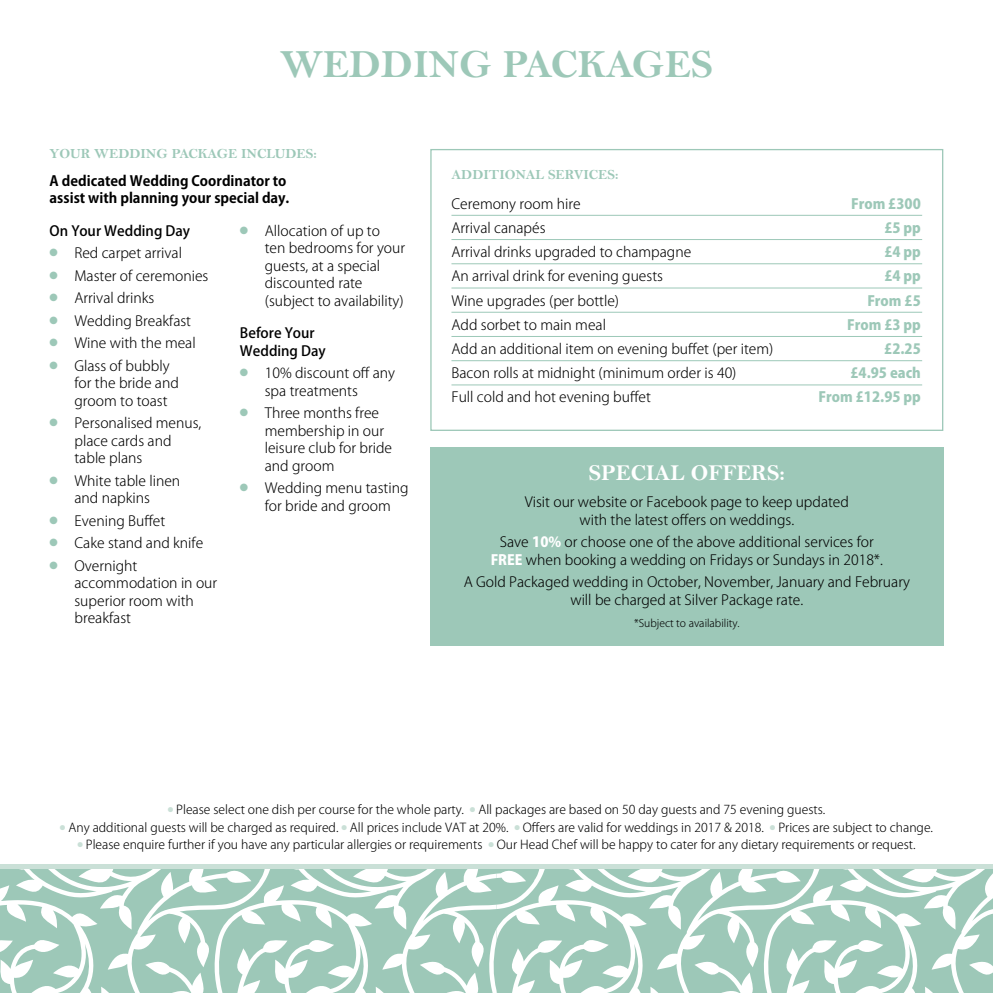
<style>
.page{position:relative;width:993px;height:993px;background:#fff}
.page>*{position:absolute;margin:0;border:0;box-sizing:border-box;transform-origin:0 0}
.t1{font:40.25px "Bell MT Bold";color:#9dc8b8}
.t2{font:22.75px "Bell MT Bold";color:#fff}
.t3{font:300 14px/17.5px "Koz Go Pr 6 N";color:#000}
.t4{font:700 14px/17.5px "Koz Go Pr 6 N";color:#000}
.t5{font:800 14px "Koz Go Pr 6 N";color:#9dc8b8}
.t6{font:14px "Bell MT Bold";color:#9dc8b8}
.t7{font:500 14px/17.5px "Koz Go Pr 6 N";color:#000}
.t8{font:300 12.25px "Koz Go Pr 6 N";color:#000}
.t9{font:300 10.5px "Koz Go Pr 6 N";color:#000}
.s1{color:#9dc8b8}
.s2{font-weight:800;color:#fff}
.s3{color:#cae0d7}
</style>
<div class="page">
<svg style="left:0;top:868px;width:992px;height:124px"></svg>
<div style="left:0;top:863px;width:992px;height:5px;background:#cae0d7"></div>
<hr style="left:451px;top:215px;width:470px;height:1px;background:#9dc8b8">
<hr style="left:451px;top:239px;width:470px;height:1px;background:#9dc8b8">
<hr style="left:451px;top:263px;width:470px;height:1px;background:#9dc8b8">
<hr style="left:451px;top:287px;width:470px;height:1px;background:#9dc8b8">
<hr style="left:451px;top:312px;width:470px;height:1px;background:#9dc8b8">
<hr style="left:451px;top:336px;width:470px;height:1px;background:#9dc8b8">
<hr style="left:451px;top:360px;width:470px;height:1px;background:#9dc8b8">
<hr style="left:451px;top:384px;width:470px;height:1px;background:#9dc8b8">
<div style="left:430px;top:149px;width:513px;height:282px;border:1px solid #9dc8b8"></div>
<div style="left:430px;top:446px;width:513px;height:199px;background:#9dc8b8"></div>
<h1 class="t1" style="left:280px;top:40px;width:434px">WEDDING PACKAGES</h1>
<p class="t6" style="left:50px;top:145px;width:268px">YOUR WEDDING PACKAGE INCLUDES:</p>
<p class="t4" style="left:50px;top:172px;width:241px">A dedicated Wedding Coordinator to assist with planning your special day.</p>
<p class="t7" style="left:50px;top:222px;width:142px">On Your Wedding Day</p>
<p class="t3" style="left:50px;top:244px;width:134px"><span class="s1">●</span> Red carpet arrival</p>
<p class="t3" style="left:50px;top:267px;width:160px"><span class="s1">●</span> Master of ceremonies</p>
<p class="t3" style="left:50px;top:289px;width:106px"><span class="s1">●</span> Arrival drinks</p>
<p class="t3" style="left:50px;top:312px;width:143px"><span class="s1">●</span> Wedding Breakfast</p>
<p class="t3" style="left:50px;top:334px;width:147px"><span class="s1">●</span> Wine with the meal</p>
<p class="t3" style="left:74px;top:357px;width:106px;text-indent:-25px"><span class="s1">●</span> Glass of bubbly for the bride and groom to toast</p>
<p class="t3" style="left:74px;top:414px;width:128px;text-indent:-25px"><span class="s1">●</span> Personalised menus, place cards and table plans</p>
<p class="t3" style="left:50px;top:472px;width:132px;text-align:center"><span class="s1">●</span> White table linen and napkins</p>
<p class="t3" style="left:50px;top:512px;width:117px"><span class="s1">●</span> Evening Buffet</p>
<p class="t3" style="left:50px;top:534px;width:155px"><span class="s1">●</span> Cake stand and knife</p>
<p class="t3" style="left:74px;top:556px;width:144px;text-indent:-25px"><span class="s1">●</span> Overnight accommodation in our superior room with breakfast</p>
<p class="t3" style="left:265px;top:222px;width:142px;text-indent:-25px"><span class="s1">●</span> Allocation of up to<br>ten bedrooms for your guests, at a special discounted rate (subject to availability)</p>
<p class="t7" style="left:240px;top:324px;width:87px">Before Your<br>Wedding Day</p>
<p class="t3" style="left:265px;top:364px;width:132px;text-indent:-25px"><span class="s1">●</span> 10% discount off any spa treatments</p>
<p class="t3" style="left:265px;top:404px;width:129px;text-indent:-25px"><span class="s1">●</span> Three months free membership in our leisure club for bride and groom</p>
<p class="t3" style="left:240px;top:479px;width:170px;text-align:center"><span class="s1">●</span> Wedding menu tasting for bride and groom</p>
<p class="t6" style="left:451px;top:167px;width:168px">ADDITIONAL SERVICES:</p>
<p class="t3" style="left:451px;top:195px;width:131px">Ceremony room hire</p>
<p class="t5" style="left:850px;top:195px;width:71px">From £300</p>
<p class="t3" style="left:451px;top:219px;width:96px">Arrival canapés</p>
<p class="t5" style="left:884px;top:220px;width:38px">£5 pp</p>
<p class="t3" style="left:451px;top:243px;width:241px">Arrival drinks upgraded to champagne</p>
<p class="t5" style="left:884px;top:244px;width:38px">£4 pp</p>
<p class="t3" style="left:451px;top:268px;width:213px">An arrival drink for evening guests</p>
<p class="t5" style="left:884px;top:268px;width:38px">£4 pp</p>
<p class="t3" style="left:451px;top:292px;width:169px">Wine upgrades (per bottle)</p>
<p class="t5" style="left:867px;top:292px;width:55px">From £5</p>
<p class="t3" style="left:451px;top:316px;width:156px">Add sorbet to main meal</p>
<p class="t5" style="left:846px;top:316px;width:75px">From £3 pp</p>
<p class="t3" style="left:451px;top:340px;width:323px">Add an additional item on evening buffet (per item)</p>
<p class="t5" style="left:883px;top:341px;width:38px">£2.25</p>
<p class="t3" style="left:451px;top:364px;width:286px">Bacon rolls at midnight (minimum order is 40)</p>
<p class="t5" style="left:850px;top:365px;width:72px">£4.95 each</p>
<p class="t3" style="left:451px;top:389px;width:201px">Full cold and hot evening buffet</p>
<p class="t5" style="left:818px;top:389px;width:104px">From £12.95 pp</p>
<h2 class="t2" style="left:588px;top:459px;width:198px">SPECIAL OFFERS:</h2>
<p class="t3" style="left:524px;top:493px;width:326px;text-align:center">Visit our website or Facebook page to keep updated with the latest offers on weddings.</p>
<p class="t3" style="left:490px;top:533px;width:393px;text-align:center">Save <span class="s2">10%</span> or choose one of the above additional services for<br><span class="s2">FREE</span> when booking a wedding on Fridays or Sundays in 2018*.</p>
<p class="t3" style="left:463px;top:573px;width:447px;text-align:center">A Gold Packaged wedding in October, November, January and February will be charged at Silver Package rate.</p>
<p class="t9" style="left:634px;top:617px;width:107px">*Subject to availability.</p>
<p class="t8" style="left:168px;top:802px;width:658px"><span class="s3">●</span> Please select one dish per course for the whole party. <span class="s3">●</span> All packages are based on 50 day guests and 75 evening guests.</p>
<p class="t8" style="left:60px;top:820px;width:874px"><span class="s3">●</span> Any additional guests will be charged as required. <span class="s3">●</span> All prices include VAT at 20%. <span class="s3">●</span> Offers are valid for weddings in 2017 &amp; 2018. <span class="s3">●</span> Prices are subject to change.</p>
<p class="t8" style="left:77px;top:837px;width:839px"><span class="s3">●</span> Please enquire further if you have any particular allergies or requirements <span class="s3">●</span> Our Head Chef will be happy to cater for any dietary requirements or request.</p>
</div>
